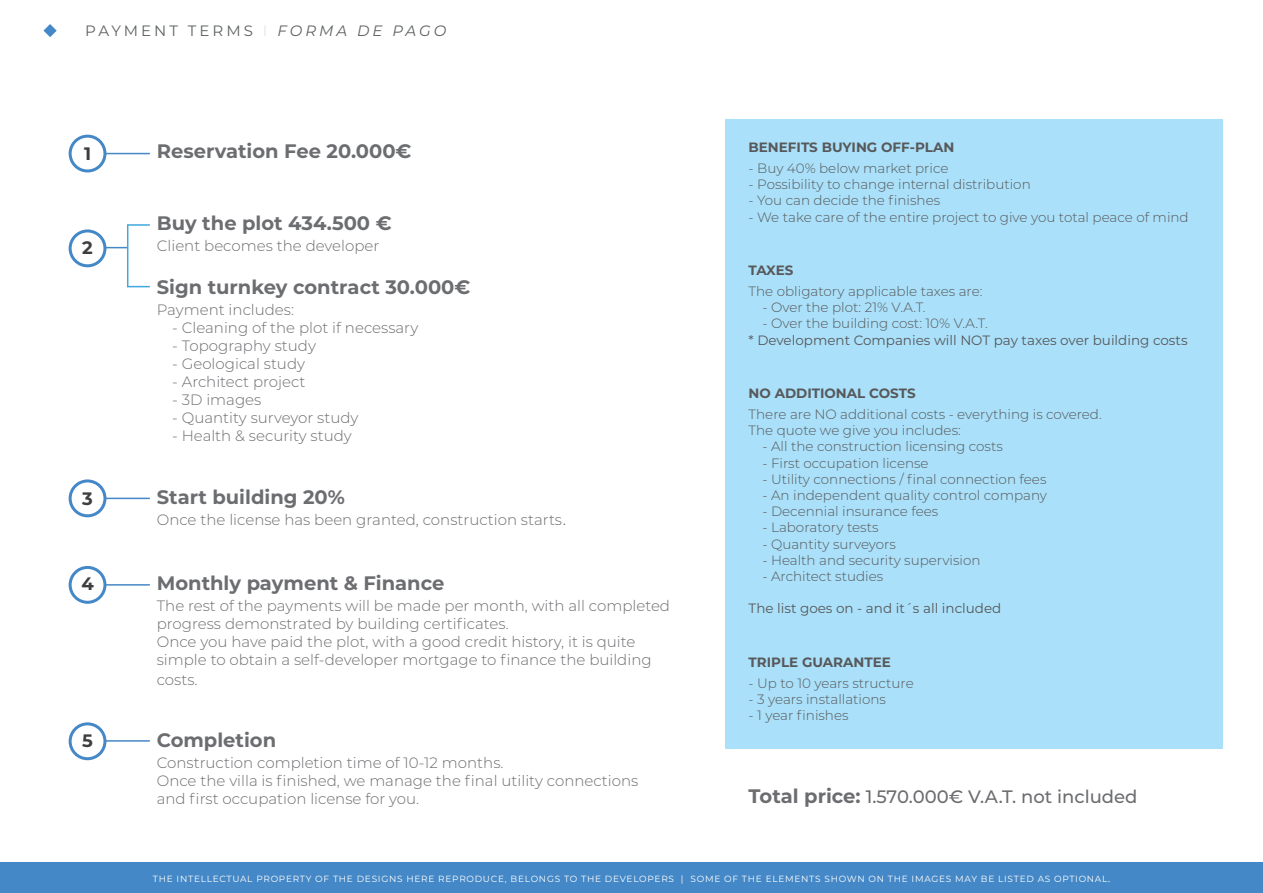
<style>
.page{position:relative;width:1263px;height:893px;background:#fff}
.page>*{position:absolute;margin:0;border:0;box-sizing:border-box;transform-origin:0 0}
.t1{font:700 19.5px "Montserrat";color:#6c6d70}
.t2{font:500 18px "Montserrat";color:#6c6d70}
.t3{font:700 18px "Montserrat";color:#3e3e3f}
.t4{font:300 15px/18px "Montserrat";color:#6c6d70}
.t5{font:15px "Montserrat";letter-spacing:.2em;color:#5e6163}
.t6{font:300 13.5px "Montserrat";color:#57585a}
.t7{font:13.5px "Montserrat";color:#57585a}
.t8{font:700 13.5px "Montserrat";color:#57585a}
.t9{font:9px "Montserrat";letter-spacing:.08em;color:#fff}
.s1{color:#e6e7e9}
.s2{font-style:italic}
.s3{font-family:"Helvetica LT Std";font-size:16.5px}
.s4{font-weight:700;font-size:19.5px}
.s5{font-family:"Lato"}
</style>
<div class="page">
<div style="left:0;top:862px;width:1263px;height:31px;background:#4488c7"></div>
<div style="left:725px;top:120px;width:498px;height:629px;background:#aae0f9"></div>
<hr style="left:104px;top:153px;width:46px;height:1px;background:#4488c7">
<hr style="left:104px;top:498px;width:46px;height:1px;background:#4488c7">
<hr style="left:104px;top:584px;width:46px;height:2px;background:#4488c7">
<hr style="left:104px;top:740px;width:46px;height:2px;background:#4488c7">
<hr style="left:127px;top:224px;width:23px;height:2px;background:#3fa8de">
<svg style="left:128px;top:286px;width:22px;height:1px"></svg>
<svg style="left:106px;top:247px;width:21px;height:1px"></svg>
<hr style="left:127px;top:225px;width:1px;height:62px;background:#3fa8de">
<div style="left:69px;top:135px;width:37px;height:37px;border:3px solid #4488c7;border-radius:50%"></div>
<div style="left:69px;top:229px;width:37px;height:38px;border:3px solid #4488c7;border-radius:50%"></div>
<div style="left:69px;top:479px;width:37px;height:38px;border:3px solid #4488c7;border-radius:50%"></div>
<div style="left:69px;top:566px;width:37px;height:38px;border:3px solid #4488c7;border-radius:50%"></div>
<div style="left:69px;top:722px;width:37px;height:38px;border:3px solid #4488c7;border-radius:50%"></div>
<svg style="left:43px;top:24px;width:14px;height:13px"></svg>
<p class="t5" style="left:85px;top:21px;width:363px">PAYMENT TERMS <span class="s1">I</span> <span class="s2">FORMA DE PAGO</span></p>
<p class="t3" style="left:84px;top:141px;width:9px">1</p>
<p class="t1" style="left:157px;top:137px;width:256px">Reservation Fee 20.000€</p>
<p class="t3" style="left:82px;top:235px;width:12px">2</p>
<p class="t1" style="left:157px;top:209px;width:236px">Buy the plot 434.500 €</p>
<p class="t4" style="left:157px;top:236px;width:224px">Client becomes the developer</p>
<p class="t1" style="left:157px;top:273px;width:315px">Sign turnkey contract 30.000€</p>
<p class="t4" style="left:157px;top:300px;width:139px">Payment includes:</p>
<p class="t4" style="left:172px;top:318px;width:248px">- Cleaning of the plot if necessary</p>
<p class="t4" style="left:172px;top:336px;width:145px">- Topography study</p>
<p class="t4" style="left:172px;top:354px;width:134px">- Geological study</p>
<p class="t4" style="left:172px;top:372px;width:135px">- Architect project</p>
<p class="t4" style="left:172px;top:390px;width:91px">- 3D images</p>
<p class="t4" style="left:172px;top:408px;width:188px">- Quantity surveyor study</p>
<p class="t4" style="left:172px;top:426px;width:181px">- Health &amp; security study</p>
<p class="t3" style="left:82px;top:486px;width:12px">3</p>
<p class="t1" style="left:157px;top:483px;width:190px">Start building 20%</p>
<p class="t4" style="left:157px;top:510px;width:411px">Once the license has been granted, construction starts<span class="s3">.</span></p>
<p class="t3" style="left:81px;top:571px;width:14px">4</p>
<p class="t1" style="left:157px;top:569px;width:289px">Monthly payment &amp; Finance</p>
<p class="t4" style="left:157px;top:596px;width:515px">The rest of the payments will be made per month, with all completed progress demonstrated by building certificates.</p>
<p class="t4" style="left:157px;top:632px;width:496px">Once you have paid the plot, with a good credit history, it is quite simple to obtain a self-developer mortgage to finance the building</p>
<p class="t4" style="left:157px;top:670px;width:42px">costs.</p>
<p class="t3" style="left:82px;top:727px;width:12px">5</p>
<p class="t1" style="left:157px;top:726px;width:121px">Completion</p>
<p class="t4" style="left:157px;top:753px;width:348px">Construction completion time of 10-12 months.</p>
<p class="t4" style="left:157px;top:771px;width:483px">Once the villa is finished, we manage the final utility connections and first occupation license for you.</p>
<p class="t8" style="left:749px;top:137px;width:207px">BENEFITS BUYING OFF-PLAN</p>
<p class="t6" style="left:749px;top:159px;width:201px">- Buy 40% below market price</p>
<p class="t6" style="left:749px;top:175px;width:284px">- Possibility to change internal distribution</p>
<p class="t6" style="left:749px;top:191px;width:193px">- You can decide the finishes</p>
<p class="t6" style="left:749px;top:208px;width:442px">- We take care of the entire project to give you total peace of mind</p>
<p class="t8" style="left:749px;top:260px;width:46px">TAXES</p>
<p class="t6" style="left:749px;top:282px;width:235px">The obligatory applicable taxes are:</p>
<p class="t6" style="left:762px;top:298px;width:165px">- Over the plot: 21% V.A.T.</p>
<p class="t6" style="left:762px;top:314px;width:227px">- Over the building cost: 10% V.A.T.</p>
<p class="t7" style="left:749px;top:330px;width:441px">* Development Companies will NOT pay taxes over building costs</p>
<p class="t8" style="left:749px;top:383px;width:169px">NO ADDITIONAL COSTS</p>
<p class="t6" style="left:749px;top:405px;width:355px">There are NO additional costs - everything is covered.</p>
<p class="t6" style="left:749px;top:421px;width:214px">The quote we give you includes:</p>
<p class="t6" style="left:762px;top:437px;width:242px">- All the construction licensing costs</p>
<p class="t6" style="left:762px;top:454px;width:168px">- First occupation license</p>
<p class="t6" style="left:762px;top:470px;width:285px">- Utility connections / final connection fees</p>
<p class="t6" style="left:762px;top:486px;width:286px">- An independent quality control company</p>
<p class="t6" style="left:762px;top:502px;width:177px">- Decennial insurance fees</p>
<p class="t6" style="left:762px;top:518px;width:118px">- Laboratory tests</p>
<p class="t6" style="left:762px;top:535px;width:135px">- Quantity surveyors</p>
<p class="t6" style="left:762px;top:551px;width:220px">- Health and security supervision</p>
<p class="t6" style="left:762px;top:567px;width:122px">- Architect studies</p>
<p class="t7" style="left:749px;top:599px;width:254px">The list goes on - and it´s all included</p>
<p class="t8" style="left:749px;top:652px;width:144px">TRIPLE GUARANTEE</p>
<p class="t6" style="left:749px;top:674px;width:167px">- Up to 10 years structure</p>
<p class="t6" style="left:749px;top:690px;width:139px">- 3 years installations</p>
<p class="t6" style="left:749px;top:706px;width:101px">- 1 year finishes</p>
<p class="t2" style="left:749px;top:784px;width:390px"><span class="s4">Total price:</span> 1.570.000€ V.A.T. not included</p>
<p class="t9" style="left:153px;top:873px;width:959px">THE INTELLECTUAL PROPERTY OF THE DESIGNS HERE REPRODUCE, BELONGS TO THE DEVELOPERS | SOME OF THE ELEMENTS SHOWN ON THE IMAGES MAY BE LISTED AS OPTIONAL<span class="s5">.</span></p>
</div>
